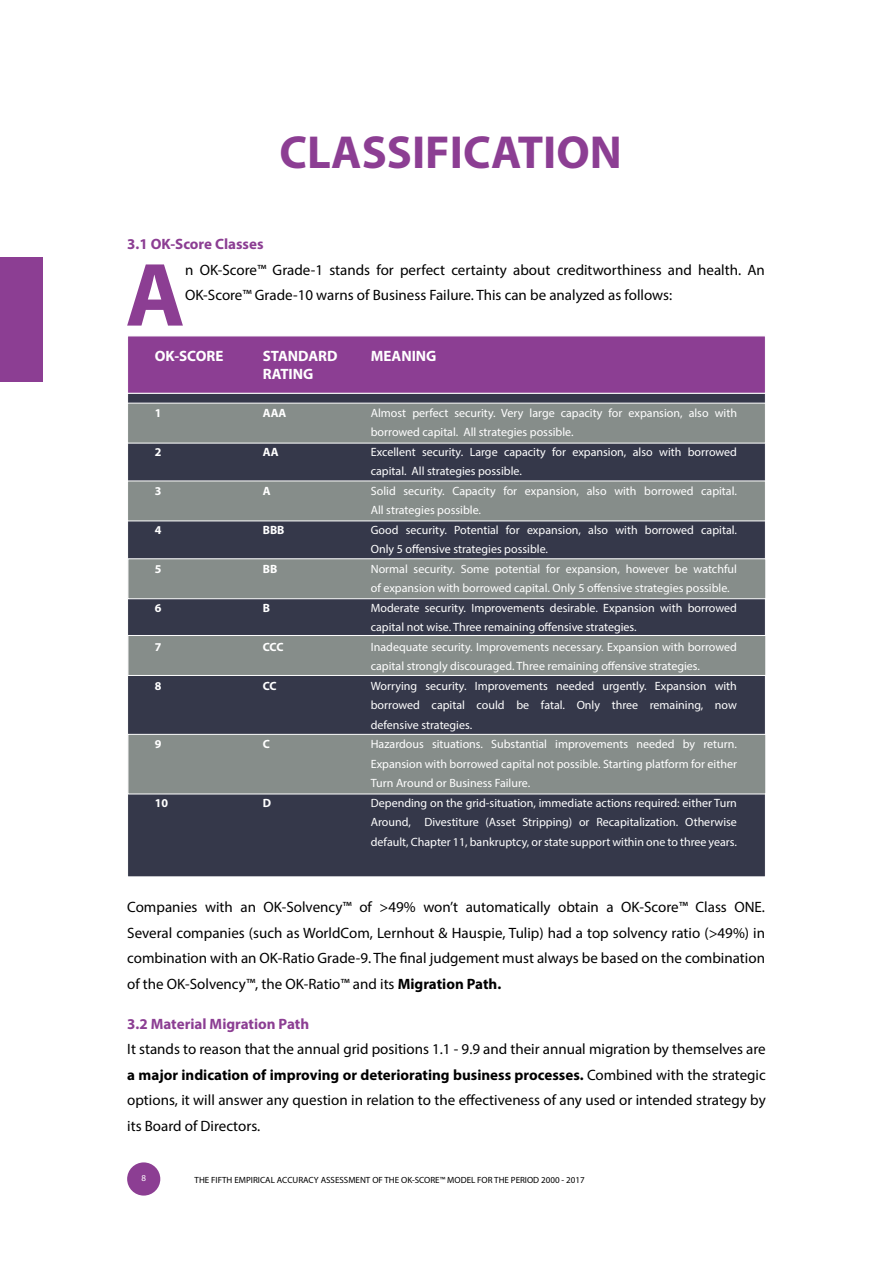
<style>
.page{position:relative;width:893px;height:1263px;background:#fff}
.page>*{position:absolute;margin:0;border:0;box-sizing:border-box;transform-origin:0 0}
.t1{font:700 90.6px "Myriad Pro";color:#8c3e93}
.t2{font:700 46.5px "Myriad Pro";color:#8c3e93}
.t3{font:15px/25.5px "Myriad Pro";color:#000;text-align:justify}
.t4{font:700 15px "Myriad Pro";color:#8c3e93}
.t5{font:700 15px "Myriad Pro";color:#fff}
.t6{font:12px/19.5px "Myriad Pro";color:#fff}
.t7{font:700 12px "Myriad Pro";color:#fff}
.t8{font:9px "Myriad Pro";color:#000}
.t9{font:9px "Myriad Pro";color:#fff}
.s1{font-weight:700}
</style>
<div class="page">
<div style="left:127px;top:1162px;width:33px;height:33px;background:#8c3e93;border-radius:50%"></div>
<div style="left:127px;top:336px;width:639px;height:58px;background:#8c3e93"></div>
<div style="left:127px;top:393px;width:639px;height:484px;background:#35384a;border:1px solid #fff"></div>
<div style="left:127px;top:403px;width:639px;height:40px;background:#868d8a;border:1px solid #fff"></div>
<div style="left:127px;top:481px;width:639px;height:40px;background:#868d8a;border:1px solid #fff"></div>
<div style="left:128px;top:558px;width:638px;height:41px;background:#868d8a;border:1px solid #fff"></div>
<div style="left:128px;top:635px;width:638px;height:41px;background:#868d8a;border:1px solid #fff"></div>
<div style="left:128px;top:734px;width:638px;height:60px;background:#868d8a;border:1px solid #fff"></div>
<div style="left:0;top:257px;width:43px;height:125px;background:#8c3e93"></div>
<h2 class="t2" style="left:280px;top:122px;width:344px">CLASSIFICATION</h2>
<p class="t4" style="left:127px;top:234px;width:138px">3.1 OK-Score Classes</p>
<h1 class="t1" style="left:126px;top:236px;width:61px">A</h1>
<p class="t3" style="left:185px;top:257px;width:581px">n OK-Score™ Grade-1 stands for perfect certainty about creditworthiness and health. An<br>OK-Score™ Grade-10 warns of Business Failure. This can be analyzed as follows:</p>
<p class="t5" style="left:155px;top:346px;width:70px">OK-SCORE</p>
<p class="t5" style="left:263px;top:346px;width:76px">STANDARD</p>
<p class="t5" style="left:371px;top:346px;width:67px">MEANING</p>
<p class="t5" style="left:263px;top:364px;width:52px">RATING</p>
<p class="t7" style="left:155px;top:405px;width:8px">1</p>
<p class="t7" style="left:263px;top:405px;width:25px">AAA</p>
<p class="t6" style="left:371px;top:403px;width:368px">Almost perfect security. Very large capacity for expansion, also with borrowed capital. All strategies possible.</p>
<p class="t7" style="left:155px;top:444px;width:8px">2</p>
<p class="t7" style="left:263px;top:444px;width:17px">AA</p>
<p class="t6" style="left:371px;top:442px;width:368px">Excellent security. Large capacity for expansion, also with borrowed capital. All strategies possible.</p>
<p class="t7" style="left:155px;top:483px;width:8px">3</p>
<p class="t7" style="left:263px;top:483px;width:9px">A</p>
<p class="t6" style="left:371px;top:481px;width:368px">Solid security. Capacity for expansion, also with borrowed capital.<br>All strategies possible.</p>
<p class="t7" style="left:155px;top:522px;width:8px">4</p>
<p class="t7" style="left:263px;top:522px;width:23px">BBB</p>
<p class="t6" style="left:371px;top:520px;width:368px">Good security. Potential for expansion, also with borrowed capital.<br>Only 5 offensive strategies possible.</p>
<p class="t7" style="left:155px;top:561px;width:8px">5</p>
<p class="t7" style="left:263px;top:561px;width:16px">BB</p>
<p class="t6" style="left:371px;top:559px;width:368px">Normal security. Some potential for expansion, however be watchful of expansion with borrowed capital. Only 5 offensive strategies possible.</p>
<p class="t7" style="left:155px;top:600px;width:8px">6</p>
<p class="t7" style="left:263px;top:600px;width:9px">B</p>
<p class="t6" style="left:371px;top:598px;width:368px">Moderate security. Improvements desirable. Expansion with borrowed capital not wise. Three remaining offensive strategies.</p>
<p class="t7" style="left:155px;top:639px;width:8px">7</p>
<p class="t7" style="left:263px;top:639px;width:22px">CCC</p>
<p class="t6" style="left:371px;top:637px;width:368px">Inadequate security. Improvements necessary. Expansion with borrowed capital strongly discouraged. Three remaining offensive strategies.</p>
<p class="t7" style="left:155px;top:678px;width:8px">8</p>
<p class="t7" style="left:263px;top:678px;width:15px">CC</p>
<p class="t6" style="left:371px;top:676px;width:368px;text-align:justify">Worrying security. Improvements needed urgently. Expansion with borrowed capital could be fatal. Only three remaining, now defensive strategies.</p>
<p class="t7" style="left:155px;top:736px;width:8px">9</p>
<p class="t7" style="left:263px;top:736px;width:9px">C</p>
<p class="t6" style="left:371px;top:734px;width:368px;text-align:justify">Hazardous situations. Substantial improvements needed by return.<br>Expansion with borrowed capital not possible. Starting platform for either Turn Around or Business Failure.</p>
<p class="t7" style="left:155px;top:795px;width:15px">10</p>
<p class="t7" style="left:263px;top:795px;width:10px">D</p>
<p class="t6" style="left:371px;top:793px;width:368px;text-align:justify">Depending on the grid-situation, immediate actions required: either Turn Around, Divestiture (Asset Stripping) or Recapitalization. Otherwise default, Chapter 11, bankruptcy, or state support within one to three years.</p>
<p class="t3" style="left:127px;top:894px;width:639px">Companies with an OK-Solvency™ of &gt;49% won’t automatically obtain a OK-Score™ Class ONE.<br>Several companies (such as WorldCom, Lernhout &amp; Hauspie, Tulip) had a top solvency ratio (&gt;49%) in combination with an OK-Ratio Grade-9. The final judgement must always be based on the combination of the OK-Solvency™, the OK-Ratio™ and its <span class="s1">Migration Path.</span></p>
<p class="t4" style="left:127px;top:1014px;width:183px">3.2 Material Migration Path</p>
<p class="t3" style="left:127px;top:1036px;width:640px">It stands to reason that the annual grid positions 1.1 - 9.9 and their annual migration by themselves are <span class="s1">a major indication of improving or deteriorating business processes.</span> Combined with the strategic options, it will answer any question in relation to the effectiveness of any used or intended strategy by its Board of Directors.</p>
<p class="t9" style="left:141px;top:1172px;width:6px">8</p>
<p class="t8" style="left:195px;top:1174px;width:392px">THE FIFTH EMPIRICAL ACCURACY ASSESSMENT OF THE OK-SCORE™ MODEL FOR THE PERIOD 2000 - 2017</p>
</div>
